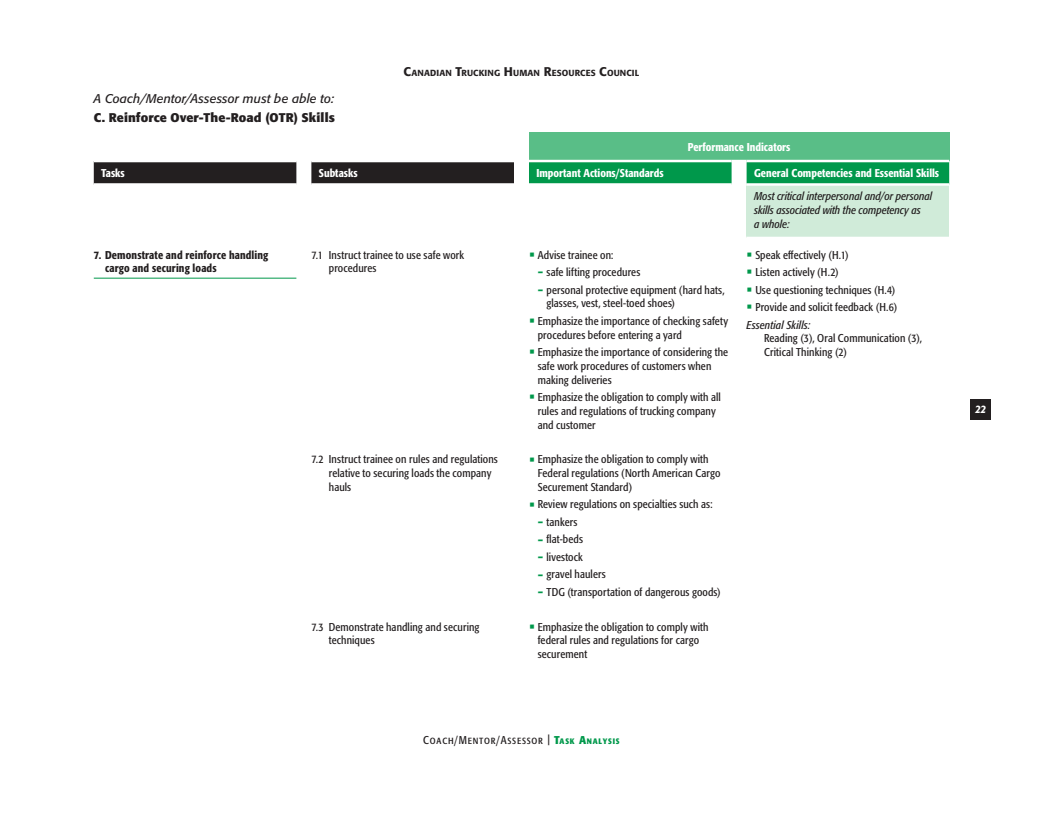
<style>
.page{position:relative;width:1043px;height:818px;background:#fff}
.page>*{position:absolute;margin:0;border:0;box-sizing:border-box;transform-origin:0 0}
.t1{font:italic 12.5px "Formata BQ";letter-spacing:.005em;color:#231f20}
.t2{font:700 12.5px "Formata BQ";letter-spacing:.01em;color:#231f20}
.t3{font:condensed 11.25px/13.8px "Formata BQ";letter-spacing:.01em;color:#231f20}
.t4{font:500 condensed 11.25px "Formata BQ";color:#fff}
.t5{font:italic condensed 11.25px/13.8px "Formata BQ";color:#231f20}
.t6{font:500 condensed 11.25px/13.8px "Formata BQ";letter-spacing:.01em;color:#231f20}
.t7{font:condensed 11.25px "Formata BQ";letter-spacing:.07em;color:#231f20}
.t8{font:italic 500 condensed 11.25px "Formata BQ";color:#fff}
.t9{font:500 8.75px "Formata BQ";letter-spacing:.015em;color:#231f20}
.s1{font-size:12.5px}
.s2{font-size:20px;color:#00984b}
.s3{font-style:italic}
.s4{font-weight:700;color:#00984b}
.s5{font-weight:700;font-size:7.88px;color:#00984b}
</style>
<div class="page">
<div style="left:970px;top:399px;width:21px;height:21px;background:#231f20"></div>
<div style="left:529px;top:132px;width:420px;height:29px;background:#59be87"></div>
<div style="left:746px;top:184px;width:203px;height:54px;background:#d0ebd9"></div>
<hr style="left:746px;top:183px;width:203px;height:3px;background:#fff">
<svg style="left:94px;top:160px;width:855px;height:24px;background:#2f704e"></svg>
<hr style="left:731px;top:183px;width:15px;height:3px;background:#fff">
<hr style="left:94px;top:160px;width:202px;height:2px;background:#fff">
<hr style="left:94px;top:183px;width:202px;height:3px;background:#fff">
<hr style="left:311px;top:160px;width:203px;height:2px;background:#fff">
<hr style="left:311px;top:183px;width:203px;height:3px;background:#fff">
<hr style="left:746px;top:237px;width:203px;height:2px;background:#fff">
<hr style="left:94px;top:278px;width:202px;height:1px;background:#00984b">
<p class="t1" style="left:94px;top:91px;width:242px">A Coach/Mentor/Assessor must be able to:</p>
<p class="t2" style="left:94px;top:110px;width:243px">C. Reinforce Over-The-Road (OTR) Skills</p>
<p class="t9" style="left:403px;top:67px;width:237px"><span class="s1">C</span>ANADIAN <span class="s1">T</span>RUCKING <span class="s1">H</span>UMAN <span class="s1">R</span>ESOURCES <span class="s1">C</span>OUNCIL</p>
<p class="t4" style="left:687px;top:140px;width:104px">Performance Indicators</p>
<p class="t4" style="left:101px;top:166px;width:25px">Tasks</p>
<p class="t4" style="left:319px;top:166px;width:40px">Subtasks</p>
<p class="t4" style="left:536px;top:166px;width:129px">Important Actions/Standards</p>
<p class="t4" style="left:754px;top:166px;width:187px">General Competencies and Essential Skills</p>
<p class="t5" style="left:754px;top:189px;width:180px">Most critical interpersonal and/or personal skills associated with the competency as<br>a whole:</p>
<p class="t6" style="left:105px;top:247px;width:165px;text-indent:-11px">7. Demonstrate and reinforce handling cargo and securing loads</p>
<p class="t3" style="left:329px;top:248px;width:137px;text-indent:-18px">7.1 Instruct trainee to use safe work procedures</p>
<p class="t3" style="left:529px;top:248px;width:86px"><span class="s2">•</span> Advise trainee on:</p>
<p class="t3" style="left:746px;top:248px;width:104px"><span class="s2">•</span> Speak effectively (H.1)</p>
<p class="t3" style="left:746px;top:265px;width:94px"><span class="s2">•</span> Listen actively (H.2)</p>
<p class="t3" style="left:746px;top:283px;width:150px"><span class="s2">•</span> Use questioning techniques (H.4)</p>
<p class="t3" style="left:746px;top:298px;width:152px;line-height:17.5px"><span class="s2">•</span> Provide and solicit feedback (H.6)<br><span class="s3">Essential Skills:</span></p>
<p class="t3" style="left:764px;top:331px;width:160px">Reading (3), Oral Communication (3),<br>Critical Thinking (2)</p>
<p class="t3" style="left:537px;top:265px;width:104px"><span class="s2">-</span> safe lifting procedures</p>
<p class="t3" style="left:546px;top:283px;width:180px;text-indent:-9px"><span class="s2">-</span> personal protective equipment (hard hats, glasses, vest, steel-toed shoes)</p>
<p class="t3" style="left:538px;top:314px;width:192px;text-indent:-9px"><span class="s2">•</span> Emphasize the importance of checking safety procedures before entering a yard</p>
<p class="t3" style="left:538px;top:345px;width:192px;text-indent:-9px"><span class="s2">•</span> Emphasize the importance of considering the safe work procedures of customers when making deliveries</p>
<p class="t3" style="left:538px;top:390px;width:185px;text-indent:-9px"><span class="s2">•</span> Emphasize the obligation to comply with all rules and regulations of trucking company and customer</p>
<p class="t3" style="left:329px;top:452px;width:170px;text-indent:-18px">7.2 Instruct trainee on rules and regulations relative to securing loads the company hauls</p>
<p class="t3" style="left:538px;top:452px;width:184px;text-indent:-9px"><span class="s2">•</span> Emphasize the obligation to comply with<br>Federal regulations (North American Cargo<br>Securement Standard)</p>
<p class="t3" style="left:529px;top:497px;width:185px"><span class="s2">•</span> Review regulations on specialties such as:</p>
<p class="t3" style="left:537px;top:515px;width:41px"><span class="s2">-</span> tankers</p>
<p class="t3" style="left:537px;top:532px;width:47px"><span class="s2">-</span> flat-beds</p>
<p class="t3" style="left:537px;top:550px;width:47px"><span class="s2">-</span> livestock</p>
<p class="t3" style="left:537px;top:567px;width:70px"><span class="s2">-</span> gravel haulers</p>
<p class="t3" style="left:537px;top:585px;width:184px"><span class="s2">-</span> TDG (transportation of dangerous goods)</p>
<p class="t3" style="left:329px;top:619px;width:152px;text-indent:-18px">7.3 Demonstrate handling and securing techniques</p>
<p class="t3" style="left:538px;top:619px;width:172px;text-indent:-9px"><span class="s2">•</span> Emphasize the obligation to comply with federal rules and regulations for cargo securement</p>
<p class="t7" style="left:423px;top:733px;width:198px">Coach/Mentor/Assessor | <span class="s4">T</span><span class="s5">ASK</span> <span class="s4">A</span><span class="s5">NALYSIS</span></p>
<p class="t8" style="left:975px;top:402px;width:12px">22</p>
</div>
